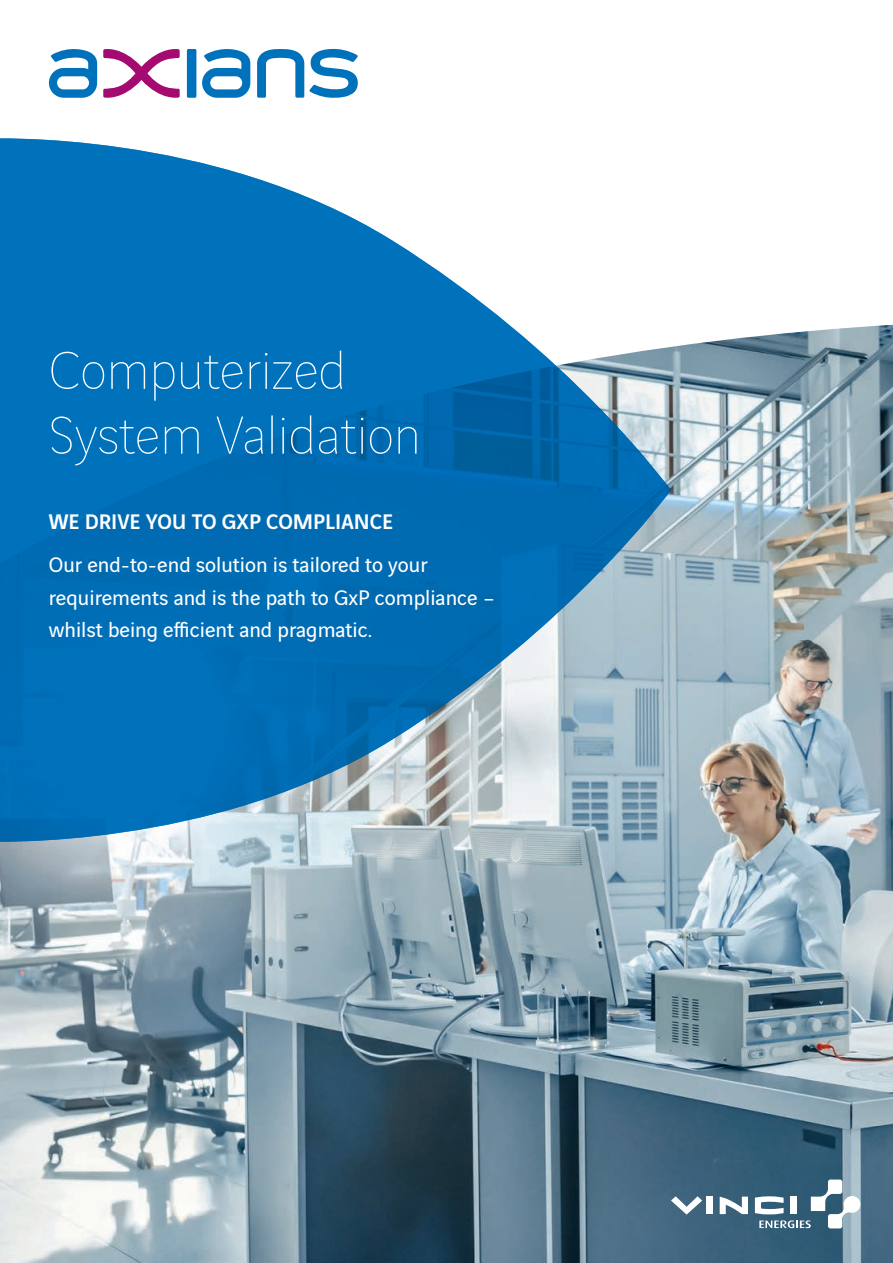
<style>
.page{position:relative;width:893px;height:1263px;background:#fff}
.page>*{position:absolute;margin:0;border:0;box-sizing:border-box;transform-origin:0 0}
.t1{font:200 57px/64.8px "Vinci Sans";color:#fff}
.t2{font:22.5px/32.4px "Vinci Sans";color:#fff}
.t3{font:500 22.5px "Vinci Sans";color:#fff}
</style>
<div class="page">
<img style="left:0;top:325px;width:893px;height:938px">
<svg style="left:0;top:138px;width:671px;height:705px;background:#4190c4"></svg>
<div style="left:187px;top:49px;width:9px;height:49px;background:#0072bc;border-radius:2px"></div>
<svg style="left:103px;top:49px;width:77px;height:49px"></svg>
<svg style="left:202px;top:49px;width:48px;height:49px"></svg>
<svg style="left:49px;top:49px;width:48px;height:49px"></svg>
<svg style="left:257px;top:49px;width:101px;height:49px"></svg>
<div style="left:706px;top:1196px;width:7px;height:18px;background:#fff"></div>
<svg style="left:720px;top:1196px;width:28px;height:18px"></svg>
<svg style="left:671px;top:1196px;width:31px;height:18px"></svg>
<svg style="left:755px;top:1179px;width:105px;height:49px"></svg>
<h1 class="t1" style="left:49px;top:334px;width:373px">Computerized<br>System Validation</h1>
<p class="t3" style="left:49px;top:504px;width:346px">WE DRIVE YOU TO GXP COMPLIANCE</p>
<p class="t2" style="left:49px;top:547px;width:447px">Our end-to-end solution is tailored to your requirements and is the path to GxP compliance – whilst being efficient and pragmatic.</p>
</div>
